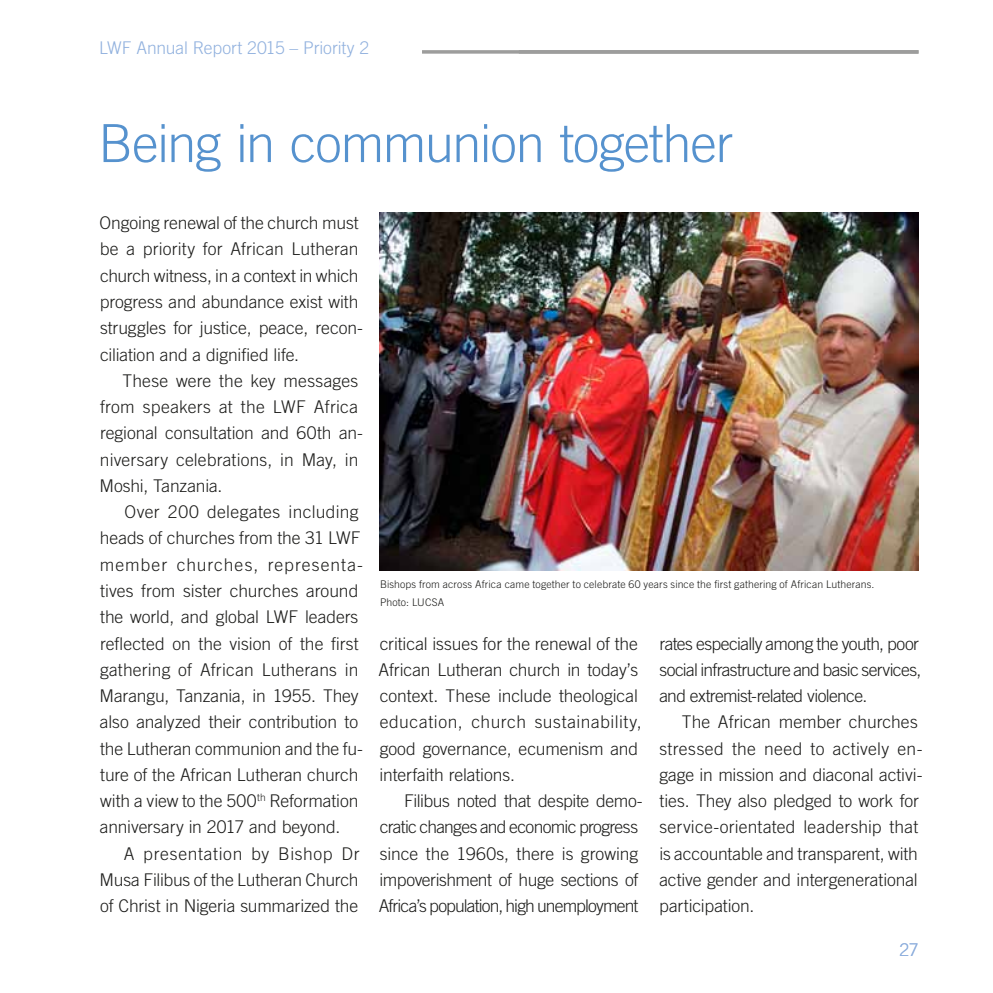
<style>
.page{position:relative;width:993px;height:993px;background:#fff}
.page>*{position:absolute;margin:0;border:0;box-sizing:border-box;transform-origin:0 0}
.t1{font:300 52.5px "Trade Gothic LT Std";letter-spacing:-.025em;color:#5692ce}
.t2{font:300 17.5px/26.2px "Trade Gothic LT Std";letter-spacing:-.005em;color:#1d1d1b}
.t3{font:300 17.5px/26.2px "Trade Gothic LT Std";letter-spacing:-.03em;color:#1d1d1b}
.t4{font:300 17.5px/26.2px "Trade Gothic LT Std";letter-spacing:-.035em;color:#1d1d1b}
.t5{font:300 17.5px "Trade Gothic LT Std";letter-spacing:-.005em;color:#91b1de}
.t6{font:300 10.5px/17.5px "Trade Gothic LT Std";letter-spacing:.015em;color:#1d1d1b}
</style>
<div class="page">
<svg style="left:422px;top:50px;width:96px;height:4px"></svg>
<hr style="left:518px;top:50px;width:400px;height:4px;background:#9d9d9c">
<img style="left:379px;top:212px;width:539px;height:358px">
<p class="t5" style="left:99px;top:37px;width:271px">LWF Annual Report 2015 – Priority 2</p>
<h1 class="t1" style="left:98px;top:112px;width:636px">Being in communion together</h1>
<p class="t2" style="left:100px;top:209px;width:265px">Ongoing renewal of the church must be a priority for African Lutheran church witness, in a context in which progress and abundance exist with struggles for justice, peace, recon&shy;ciliation and a dignified life.</p>
<p class="t2" style="left:100px;top:367px;width:265px;text-indent:23px">These were the key messages from speakers at the LWF Africa regional consultation and 60th an&shy;niversary celebrations, in May, in<br>Moshi, Tanzania.</p>
<p class="t2" style="left:100px;top:498px;width:265px;text-indent:25px">Over 200 delegates including heads of churches from the 31 LWF member churches, representa&shy;tives from sister churches around the world, and global LWF leaders reflected on the vision of the first gathering of African Lutherans in Marangu, Tanzania, in 1955. They also analyzed their contribution to the Lutheran communion and the fu&shy;ture of the African Lutheran church with a view to the 500<sup>th</sup> Reformation anniversary in 2017 and beyond.</p>
<p class="t2" style="left:100px;top:839px;width:261px;text-align:justify;text-indent:24px">A presentation by Bishop Dr Musa Filibus of the Lutheran Church of Christ in Nigeria summarized the</p>
<p class="t6" style="left:380px;top:575px;width:496px">Bishops from across Africa came together to celebrate 60 years since the first gathering of African Lutherans.<br>Photo: LUCSA</p>
<p class="t2" style="left:378px;top:629px;width:264px">critical issues for the renewal of the African Lutheran church in today’s context. These include theological education, church sustainability, good governance, ecumenism and interfaith relations.</p>
<p class="t3" style="left:378px;top:787px;width:265px;text-indent:25px">Filibus noted that despite demo&shy;cratic changes and economic progress since the 1960s, there is growing impoverishment of huge sections of Africa’s population, high unemployment</p>
<p class="t4" style="left:659px;top:629px;width:263px">rates especially among the youth, poor social infrastructure and basic services, and extremist-related violence.</p>
<p class="t2" style="left:659px;top:708px;width:265px;text-indent:23px">The African member churches stressed the need to actively en&shy;gage in mission and diaconal activi&shy;ties. They also pledged to work for service-orientated leadership that is accountable and transparent, with active gender and intergenerational participation.</p>
<p class="t5" style="left:899px;top:939px;width:21px">27</p>
</div>
